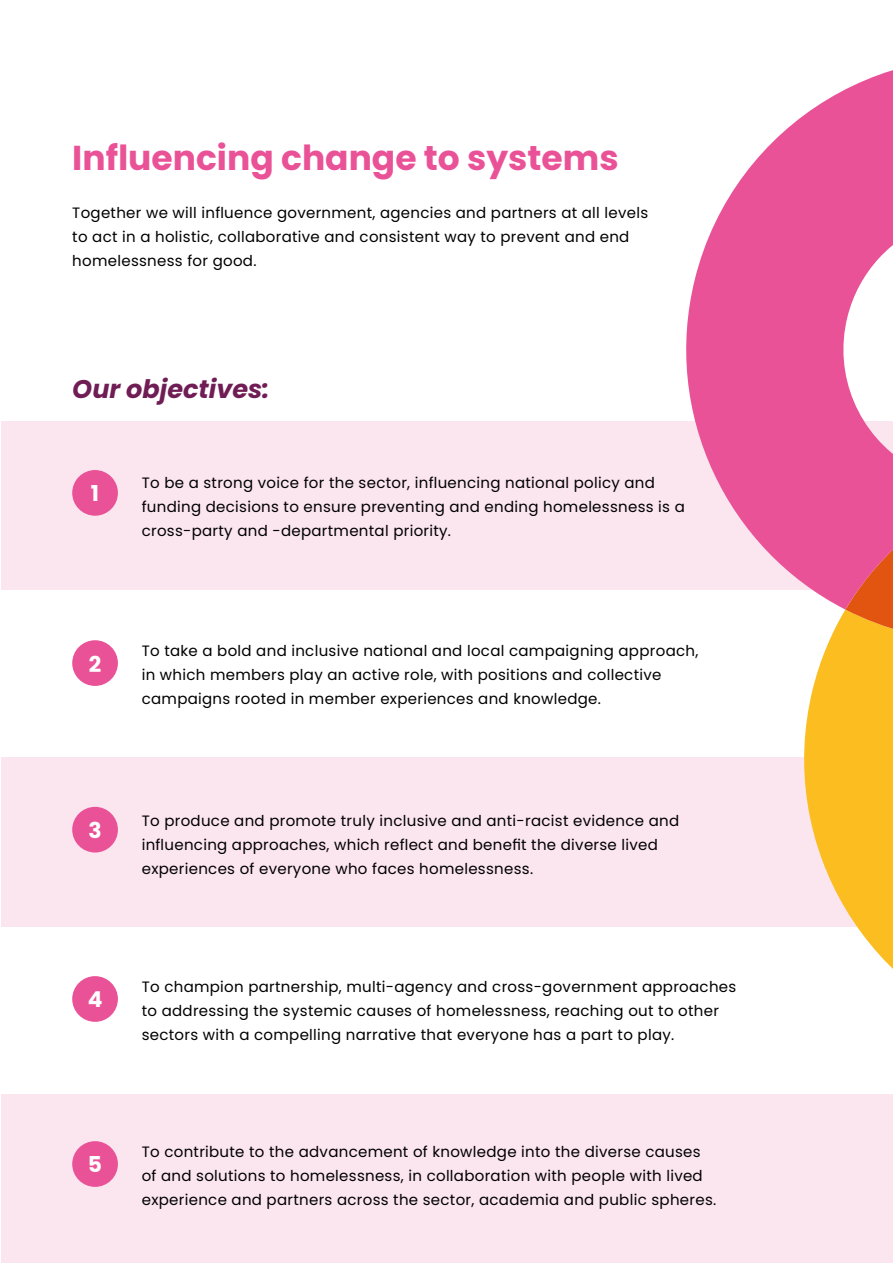
<style>
.page{position:relative;width:893px;height:1263px;background:#fff}
.page>*{position:absolute;margin:0;border:0;box-sizing:border-box;transform-origin:0 0}
.t1{font:700 34.5px "Poppins";color:#ea5297}
.t2{font:italic 700 25.5px "Poppins";color:#701d55}
.t3{font:700 21.9px "Poppins";color:#fff}
.t4{font:15px/24px "Poppins";letter-spacing:.02em;color:#000}
</style>
<div class="page">
<div style="left:1px;top:1094px;width:891px;height:169px;background:#fbe5ef"></div>
<div style="left:1px;top:758px;width:891px;height:169px;background:#fbe5ef"></div>
<div style="left:1px;top:421px;width:891px;height:168px;background:#fbe5ef"></div>
<div style="left:72px;top:470px;width:46px;height:46px;background:#ea5297;border-radius:50%"></div>
<div style="left:72px;top:640px;width:46px;height:46px;background:#ea5297;border-radius:50%"></div>
<div style="left:72px;top:807px;width:46px;height:45px;background:#ea5297;border-radius:50%"></div>
<div style="left:72px;top:976px;width:46px;height:46px;background:#ea5297;border-radius:50%"></div>
<div style="left:72px;top:1141px;width:46px;height:46px;background:#ea5297;border-radius:50%"></div>
<svg style="left:774px;top:609px;width:119px;height:360px;fill:#fbbd20"></svg>
<svg style="left:845px;top:609px;width:48px;height:36px;background:#f39d1c"></svg>
<svg style="left:661px;top:70px;width:232px;height:539px;fill:#ea5297"></svg>
<p class="t1" style="left:72px;top:138px;width:548px">Influencing change to systems</p>
<p class="t4" style="left:72px;top:201px;width:577px">Together we will influence government, agencies and partners at all levels to act in a holistic, collaborative and consistent way to prevent and end homelessness for good.</p>
<p class="t2" style="left:72px;top:374px;width:199px">Our objectives:</p>
<p class="t3" style="left:91px;top:481px;width:10px">1</p>
<p class="t4" style="left:142px;top:471px;width:545px">To be a strong voice for the sector, influencing national policy and funding decisions to ensure preventing and ending homelessness is a cross-party and -departmental priority.</p>
<p class="t3" style="left:89px;top:651px;width:14px">2</p>
<p class="t4" style="left:142px;top:639px;width:558px">To take a bold and inclusive national and local campaigning approach, in which members play an active role, with positions and collective campaigns rooted in member experiences and knowledge.</p>
<p class="t3" style="left:88px;top:818px;width:15px">3</p>
<p class="t4" style="left:142px;top:809px;width:539px">To produce and promote truly inclusive and anti-racist evidence and influencing approaches, which reflect and benefit the diverse lived experiences of everyone who faces homelessness.</p>
<p class="t3" style="left:88px;top:987px;width:16px">4</p>
<p class="t4" style="left:142px;top:974px;width:596px">To champion partnership, multi-agency and cross-government approaches to addressing the systemic causes of homelessness, reaching out to other sectors with a compelling narrative that everyone has a part to play.</p>
<p class="t3" style="left:88px;top:1152px;width:16px">5</p>
<p class="t4" style="left:142px;top:1140px;width:576px">To contribute to the advancement of knowledge into the diverse causes of and solutions to homelessness, in collaboration with people with lived experience and partners across the sector, academia and public spheres.</p>
</div>
